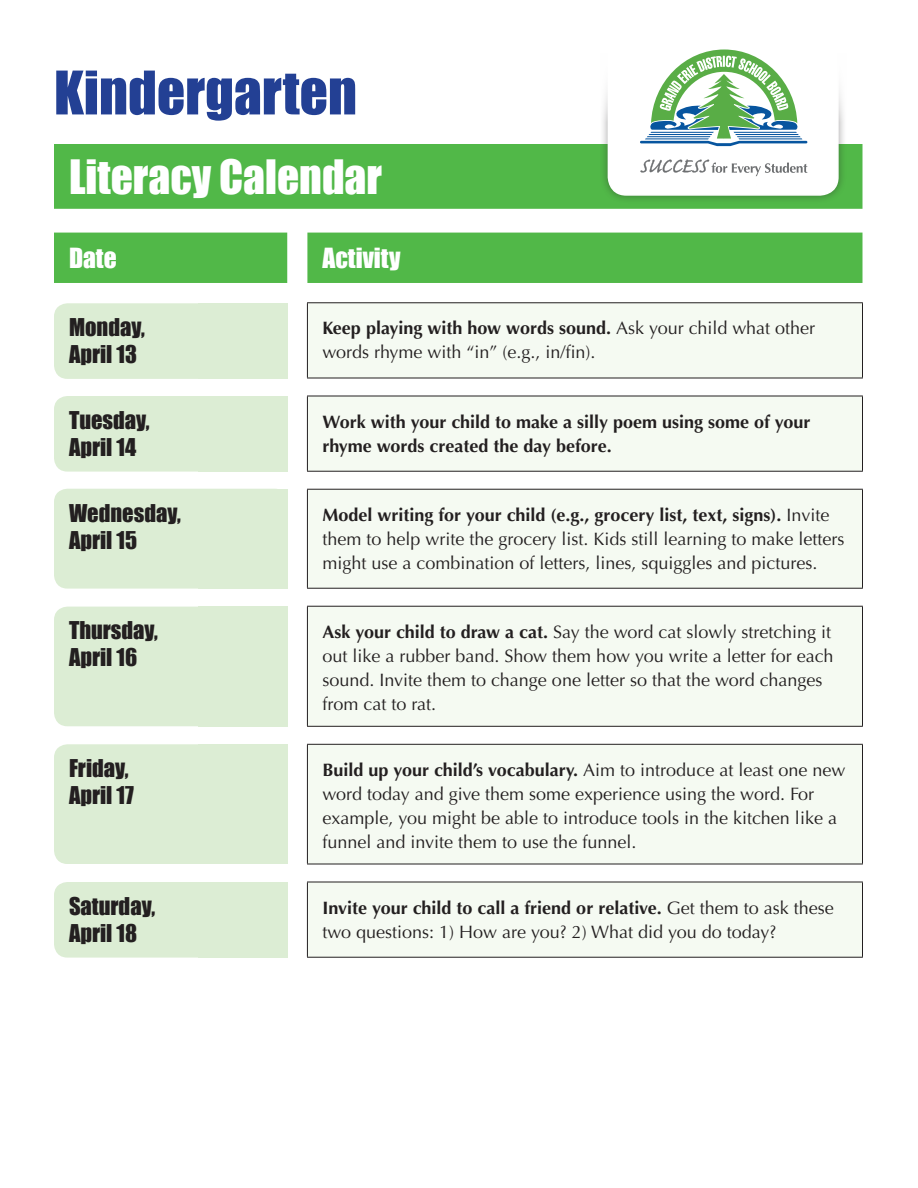
<style>
.page{position:relative;width:918px;height:1188px;background:#fff}
.page>*{position:absolute;margin:0;border:0;box-sizing:border-box;transform-origin:0 0}
.t1{font:55.5px "Impact";color:#234094}
.t2{font:43.5px "Impact";color:#fff}
.t3{font:25.5px "Impact";color:#fff}
.t4{font:22.5px/27px "Impact";color:#231f20}
.t5{font:18px/24px "Optima";color:#231f20}
.t6{font:700 18px/24px "Optima";color:#231f20}
.s1{font-weight:700}
</style>
<div class="page">
<div style="left:54px;top:303px;width:234px;height:76px;background:#dcedd4;border-radius:14px"></div>
<div style="left:198px;top:303px;width:90px;height:76px;background:#dcedd4"></div>
<div style="left:54px;top:396px;width:234px;height:76px;background:#dcedd4;border-radius:14px"></div>
<div style="left:198px;top:396px;width:90px;height:76px;background:#dcedd4"></div>
<div style="left:54px;top:489px;width:234px;height:75px;background:#dcedd4;border-radius:14px"></div>
<div style="left:198px;top:489px;width:90px;height:75px;background:#dcedd4"></div>
<div style="left:54px;top:513px;width:234px;height:76px;background:#dcedd4;border-radius:14px"></div>
<div style="left:198px;top:513px;width:90px;height:76px;background:#dcedd4"></div>
<div style="left:54px;top:607px;width:234px;height:75px;background:#dcedd4;border-radius:14px"></div>
<div style="left:198px;top:607px;width:90px;height:75px;background:#dcedd4"></div>
<div style="left:54px;top:651px;width:234px;height:75px;background:#dcedd4;border-radius:14px"></div>
<div style="left:198px;top:651px;width:90px;height:75px;background:#dcedd4"></div>
<div style="left:54px;top:744px;width:234px;height:76px;background:#dcedd4;border-radius:14px"></div>
<div style="left:198px;top:744px;width:90px;height:76px;background:#dcedd4"></div>
<div style="left:54px;top:788px;width:234px;height:76px;background:#dcedd4;border-radius:14px"></div>
<div style="left:198px;top:788px;width:90px;height:76px;background:#dcedd4"></div>
<div style="left:54px;top:882px;width:234px;height:76px;background:#dcedd4;border-radius:14px"></div>
<svg style="left:54px;top:144px;width:808px;height:139px;fill:#51b848"></svg>
<svg style="left:307px;top:303px;width:555px;height:654px;fill:#f5faf2"></svg>
<hr style="left:307px;top:303px;width:1px;height:75px;background:#231f20">
<hr style="left:307px;top:489px;width:556px;height:1px;background:#231f20">
<hr style="left:307px;top:490px;width:1px;height:98px;background:#231f20">
<hr style="left:862px;top:490px;width:1px;height:98px;background:#231f20">
<hr style="left:307px;top:588px;width:556px;height:1px;background:#231f20">
<hr style="left:307px;top:606px;width:556px;height:1px;background:#231f20">
<hr style="left:307px;top:607px;width:1px;height:119px;background:#231f20">
<hr style="left:862px;top:607px;width:1px;height:119px;background:#231f20">
<hr style="left:307px;top:726px;width:556px;height:1px;background:#231f20">
<hr style="left:307px;top:744px;width:556px;height:1px;background:#231f20">
<hr style="left:307px;top:745px;width:1px;height:119px;background:#231f20">
<hr style="left:862px;top:745px;width:1px;height:119px;background:#231f20">
<hr style="left:307px;top:864px;width:556px;height:1px;background:#231f20">
<hr style="left:307px;top:882px;width:556px;height:1px;background:#231f20">
<hr style="left:307px;top:882px;width:1px;height:75px;background:#231f20">
<hr style="left:862px;top:882px;width:1px;height:75px;background:#231f20">
<hr style="left:307px;top:957px;width:556px;height:1px;background:#231f20">
<hr style="left:307px;top:302px;width:556px;height:1px;background:#231f20">
<hr style="left:862px;top:303px;width:1px;height:75px;background:#231f20">
<hr style="left:307px;top:378px;width:556px;height:1px;background:#231f20">
<hr style="left:307px;top:396px;width:1px;height:75px;background:#231f20">
<hr style="left:862px;top:396px;width:1px;height:75px;background:#231f20">
<hr style="left:307px;top:471px;width:556px;height:1px;background:#231f20">
<hr style="left:307px;top:396px;width:556px;height:1px;background:#231f20">
<div style="left:599px;top:0;width:248px;height:204px;background:#231f20;opacity:.4"></div>
<svg style="left:608px;top:122px;width:231px;height:74px"></svg>
<div style="left:586px;top:0;width:272px;height:122px;background:#fff"></div>
<svg style="left:640px;top:50px;width:167px;height:96px"></svg>
<svg style="left:640px;top:159px;width:167px;height:17px"></svg>
<div style="left:198px;top:882px;width:90px;height:76px;background:#dcedd4"></div>
<h1 class="t1" style="left:54px;top:50px;width:305px">Kindergarten</h1>
<h2 class="t2" style="left:69px;top:143px;width:315px">Literacy Calendar</h2>
<h3 class="t3" style="left:69px;top:238px;width:49px">Date</h3>
<h3 class="t3" style="left:322px;top:238px;width:80px">Activity</h3>
<p class="t4" style="left:69px;top:313px;width:77px">Monday,<br>April 13</p>
<p class="t5" style="left:322px;top:316px;width:494px"><span class="s1">Keep playing with how words sound.</span> Ask your child what other words rhyme with “in” (e.g., in/fin).</p>
<p class="t4" style="left:69px;top:406px;width:82px">Tuesday,<br>April 14</p>
<p class="t6" style="left:322px;top:410px;width:490px">Work with your child to make a silly poem using some of your rhyme words created the day before.</p>
<p class="t4" style="left:69px;top:499px;width:113px">Wednesday,<br>April 15</p>
<p class="t5" style="left:322px;top:503px;width:524px"><span class="s1">Model writing for your child (e.g., grocery list, text, signs).</span> Invite them to help write the grocery list. Kids still learning to make letters might use a combination of letters, lines, squiggles and pictures.</p>
<p class="t4" style="left:69px;top:616px;width:91px">Thursday,<br>April 16</p>
<p class="t5" style="left:322px;top:620px;width:513px"><span class="s1">Ask your child to draw a cat.</span> Say the word cat slowly stretching it out like a rubber band. Show them how you write a letter for each sound. Invite them to change one letter so that the word changes from cat to rat.</p>
<p class="t4" style="left:69px;top:754px;width:66px">Friday,<br>April 17</p>
<p class="t5" style="left:322px;top:758px;width:524px"><span class="s1">Build up your child’s vocabulary.</span> Aim to introduce at least one new word today and give them some experience using the word. For example, you might be able to introduce tools in the kitchen like a funnel and invite them to use the funnel.</p>
<p class="t4" style="left:69px;top:892px;width:88px">Saturday,<br>April 18</p>
<p class="t5" style="left:322px;top:896px;width:513px"><span class="s1">Invite your child to call a friend or relative.</span> Get them to ask these two questions: 1) How are you? 2) What did you do today?</p>
</div>
